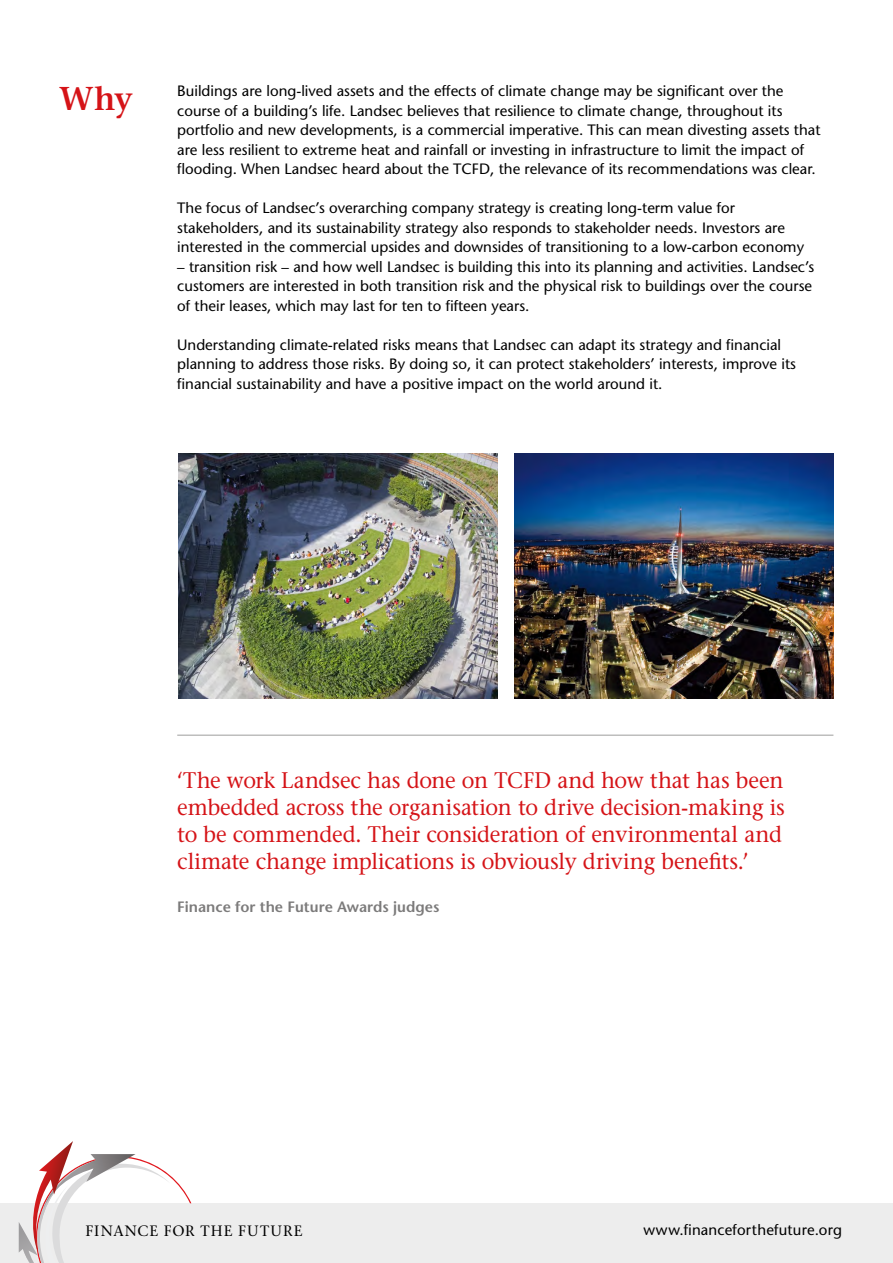
<style>
.page{position:relative;width:893px;height:1263px;background:#fff}
.page>*{position:absolute;margin:0;border:0;box-sizing:border-box;transform-origin:0 0}
.t1{font:600 33px "Stone Serif";color:#d51317;scale:.95 1}
.t2{font:22.5px/27px "Stone Serif";letter-spacing:-.01em;color:#d51317;scale:.95 1}
.t3{font:15px/19.5px "Stone Sans";color:#000}
.t4{font:600 15px "Stone Sans";color:#7c7b7b}
.t5{font:15px "Stone Serif";letter-spacing:.07em;color:#000}
</style>
<div class="page">
<div style="left:0;top:1203px;width:893px;height:60px;background:#ededed"></div>
<svg style="left:19px;top:1141px;width:172px;height:122px"></svg>
<hr style="left:177px;top:735px;width:656px;height:1px;background:#9d9d9c">
<img style="left:178px;top:453px;width:319px;height:246px">
<img style="left:514px;top:453px;width:319px;height:246px">
<h1 class="t1" style="left:60px;top:79px;width:79px">Why</h1>
<p class="t3" style="left:177px;top:81px;width:645px">Buildings are long-lived assets and the effects of climate change may be significant over the course of a building’s life. Landsec believes that resilience to climate change, throughout its portfolio and new developments, is a commercial imperative. This can mean divesting assets that are less resilient to extreme heat and rainfall or investing in infrastructure to limit the impact of flooding. When Landsec heard about the TCFD, the relevance of its recommendations was clear.</p>
<p class="t3" style="left:177px;top:198px;width:628px">The focus of Landsec’s overarching company strategy is creating long-term value for stakeholders, and its sustainability strategy also responds to stakeholder needs. Investors are interested in the commercial upsides and downsides of transitioning to a low-carbon economy</p>
<p class="t3" style="left:177px;top:257px;width:639px">– transition risk – and how well Landsec is building this into its planning and activities. Landsec’s customers are interested in both transition risk and the physical risk to buildings over the course of their leases, which may last for ten to fifteen years.</p>
<p class="t3" style="left:177px;top:335px;width:620px">Understanding climate-related risks means that Landsec can adapt its strategy and financial planning to address those risks. By doing so, it can protect stakeholders’ interests, improve its financial sustainability and have a positive impact on the world around it.</p>
<p class="t2" style="left:177px;top:766px;width:641px">‘The work Landsec has done on TCFD and how that has been embedded across the organisation to drive decision-making is to be commended. Their consideration of environmental and climate change implications is obviously driving benefits.’</p>
<p class="t4" style="left:177px;top:898px;width:264px">Finance for the Future Awards judges</p>
<p class="t5" style="left:85px;top:1222px;width:219px">FINANCE FOR THE FUTURE</p>
<p class="t3" style="left:643px;top:1220px;width:200px">www.financeforthefuture.org</p>
</div>
